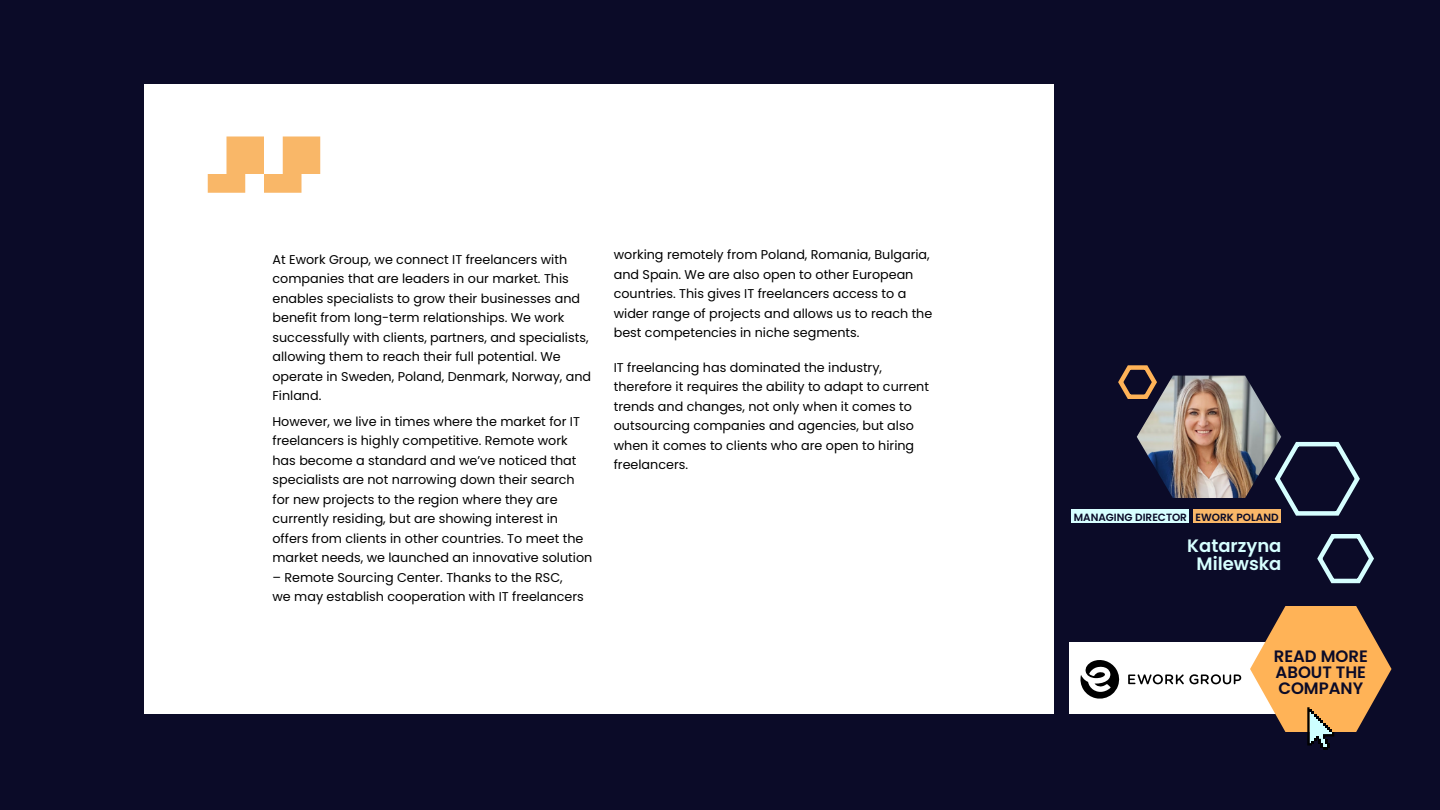
<style>
.page{position:relative;width:1440px;height:810px;background:#0b0b28}
.page>*{position:absolute;margin:0;border:0;box-sizing:border-box;transform-origin:0 0}
.t1{font:150px "Dogica Pixel Bold";color:#f9b768}
.t2{font:600 18px/18px "Poppins";color:#d6ffff;text-align:center}
.t3{font:600 16.5px/16.2px "Poppins";color:#0b0b28;text-align:justify}
.t4{font:12.75px/19.5px "Poppins";color:#000}
.t5{font:600 10.5px "Poppins";color:#0b0b28}
</style>
<div class="page">
<div style="left:144px;top:84px;width:910px;height:630px;background:#fff"></div>
<div style="left:1072px;top:510px;width:117px;height:13px;background:#d7ffff"></div>
<div style="left:1193px;top:510px;width:88px;height:13px;background:#f9b768"></div>
<img style="left:1137px;top:376px;width:144px;height:122px">
<svg style="left:1272px;top:438px;width:88px;height:78px"></svg>
<div style="left:1069px;top:642px;width:233px;height:72px;background:#fff"></div>
<svg style="left:1118px;top:365px;width:42px;height:36px"></svg>
<svg style="left:1250px;top:606px;width:142px;height:144px"></svg>
<svg style="left:1317px;top:534px;width:57px;height:50px"></svg>
<svg style="left:1080px;top:660px;width:40px;height:39px"></svg>
<svg style="left:1128px;top:674px;width:113px;height:10px"></svg>
<h1 class="t1" style="left:189px;top:43px;width:151px">„</h1>
<p class="t4" style="left:273px;top:250px;width:320px">At Ework Group, we connect IT freelancers with companies that are leaders in our market. This enables specialists to grow their businesses and benefit from long-term relationships. We work successfully with clients, partners, and specialists, allowing them to reach their full potential. We operate in Sweden, Poland, Denmark, Norway, and Finland.</p>
<p class="t4" style="left:273px;top:412px;width:321px">However, we live in times where the market for IT freelancers is highly competitive. Remote work has become a standard and we’ve noticed that specialists are not narrowing down their search for new projects to the region where they are currently residing, but are showing interest in offers from clients in other countries. To meet the market needs, we launched an innovative solution</p>
<p class="t4" style="left:273px;top:568px;width:313px">– Remote Sourcing Center. Thanks to the RSC, we may establish cooperation with IT freelancers</p>
<p class="t4" style="left:614px;top:245px;width:320px">working remotely from Poland, Romania, Bulgaria, and Spain. We are also open to other European countries. This gives IT freelancers access to a wider range of projects and allows us to reach the best competencies in niche segments.</p>
<p class="t4" style="left:614px;top:358px;width:317px">IT freelancing has dominated the industry, therefore it requires the ability to adapt to current trends and changes, not only when it comes to outsourcing companies and agencies, but also when it comes to clients who are open to hiring freelancers.</p>
<p class="t5" style="left:1074px;top:511px;width:206px">MANAGING DIRECTOR EWORK POLAND</p>
<h2 class="t2" style="left:1187px;top:537px;width:96px">Katarzyna<br>Milewska</h2>
<p class="t3" style="left:1274px;top:648px;width:96px">READ MORE ABOUT THE COMPANY</p>
</div>
